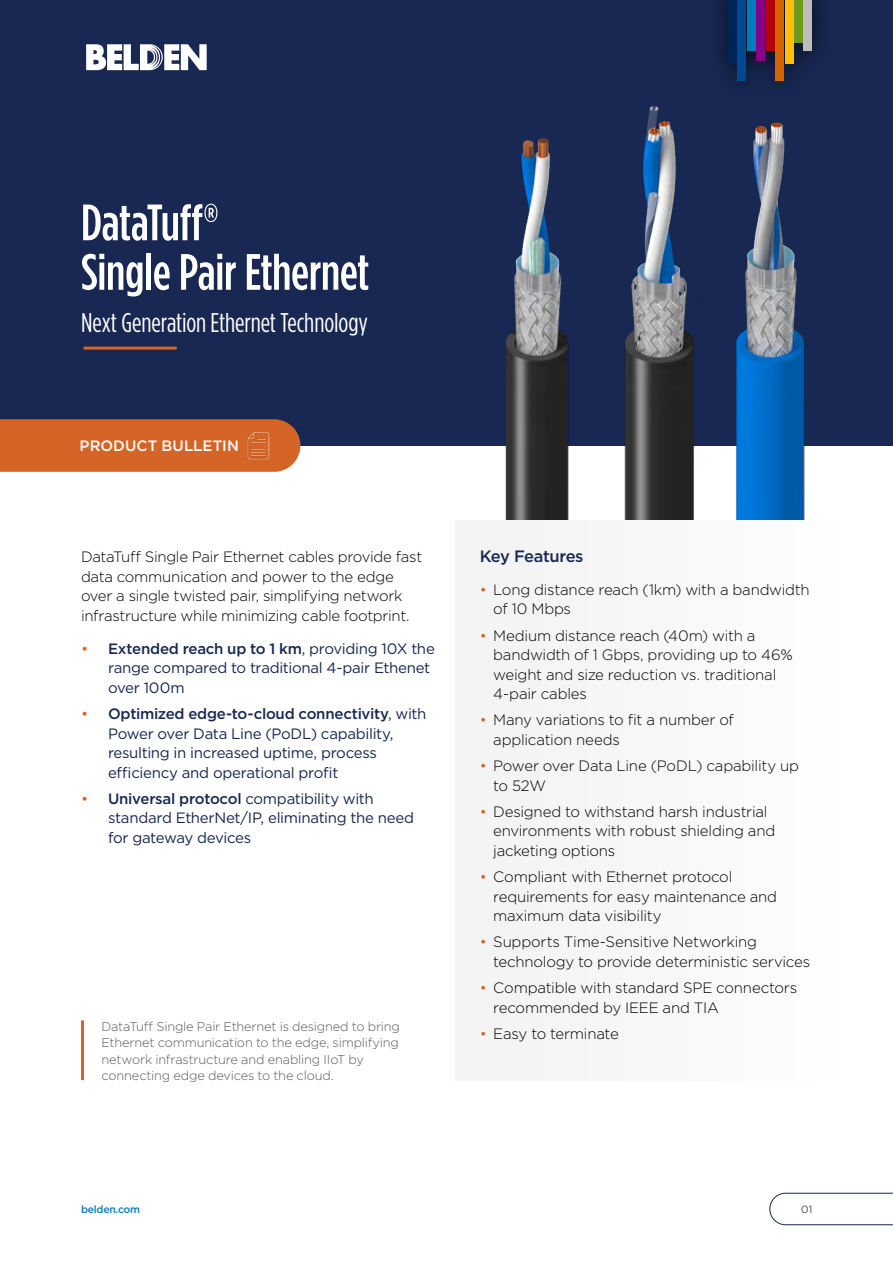
<style>
.page{position:relative;width:893px;height:1263px;background:#fff}
.page>*{position:absolute;margin:0;border:0;box-sizing:border-box;transform-origin:0 0}
.t1{font:500 51px/49.5px "Gotham Condensed";letter-spacing:-.005em;color:#fff}
.t2{font:27px "Gotham Condensed";letter-spacing:-.005em;color:#fff}
.t3{font:500 16.5px "Gotham";letter-spacing:-.03em;color:#182853}
.t4{font:300 15px/19.5px "Gotham";letter-spacing:-.015em;color:#000}
.t5{font:15px/19.5px "Gotham";letter-spacing:-.02em;color:#182853}
.t6{font:500 15px "Gotham";letter-spacing:.005em;color:#fff}
.t7{font:300 12.75px/16.5px "Gotham";letter-spacing:-.015em;color:#58595b}
.t8{font:500 10.5px "Gotham";letter-spacing:-.025em;color:#0b7dbb}
.t9{font:300 10.5px "Gotham";color:#000}
.s1{color:#d56427}
.s2{font-weight:500}
</style>
<div class="page">
<div style="left:455px;top:520px;width:379px;height:560px;background:#f4f4f4"></div>
<div style="left:0;top:0;width:893px;height:445px;background:#182853"></div>
<hr style="left:85px;top:347px;width:91px;height:3px;background:#d56427">
<hr style="left:81px;top:1020px;width:3px;height:60px;background:#d56427">
<img style="left:610px;top:106px;width:96px;height:414px">
<img style="left:492px;top:138px;width:96px;height:382px">
<img style="left:728px;top:122px;width:97px;height:398px">
<svg style="left:769px;top:1193px;width:124px;height:32px"></svg>
<svg style="left:86px;top:44px;width:121px;height:26px"></svg>
<div style="left:0;top:419px;width:300px;height:53px;background:#d56427"></div>
<img style="left:245px;top:432px;width:27px;height:27px">
<div style="left:706px;top:0;width:128px;height:102px;background:#000;opacity:.75"></div>
<div style="left:766px;top:0;width:8px;height:51px;background:#b7000e"></div>
<div style="left:775px;top:0;width:9px;height:81px;background:#d66300"></div>
<div style="left:794px;top:0;width:8px;height:43px;background:#6e9a1c"></div>
<div style="left:757px;top:0;width:8px;height:61px;background:#890089"></div>
<div style="left:738px;top:0;width:8px;height:81px;background:#004990"></div>
<div style="left:785px;top:0;width:8px;height:64px;background:#ffc107"></div>
<div style="left:804px;top:0;width:8px;height:51px;background:#bdbdbd"></div>
<div style="left:747px;top:0;width:8px;height:51px;background:#007cbe"></div>
<div style="left:728px;top:0;width:8px;height:64px;background:#002554"></div>
<h1 class="t1" style="left:81px;top:197px;width:290px">DataTuff®<br>Single Pair Ethernet</h1>
<h2 class="t2" style="left:81px;top:307px;width:288px">Next Generation Ethernet Technology</h2>
<p class="t6" style="left:80px;top:436px;width:161px">PRODUCT BULLETIN</p>
<p class="t4" style="left:81px;top:547px;width:343px">DataTuff Single Pair Ethernet cables provide fast data communication and power to the edge over a single twisted pair, simplifying network infrastructure while minimizing cable footprint.</p>
<p class="t5" style="left:108px;top:638px;width:328px;text-indent:-27px"><span class="s1">•</span> <span class="s2">Extended reach up to 1 km</span>, providing 10X the range compared to traditional 4-pair Ethenet over 100m</p>
<p class="t5" style="left:108px;top:704px;width:320px;text-indent:-27px"><span class="s1">•</span> <span class="s2">Optimized edge-to-cloud connectivity</span>, with Power over Data Line (PoDL) capability, resulting in increased uptime, process efficiency and operational profit</p>
<p class="t5" style="left:108px;top:788px;width:308px;text-indent:-27px"><span class="s1">•</span> <span class="s2">Universal protocol</span> compatibility with standard EtherNet/IP, eliminating the need for gateway devices</p>
<p class="t7" style="left:101px;top:1017px;width:300px">DataTuff Single Pair Ethernet is designed to bring Ethernet communication to the edge, simplifying network infrastructure and enabling IIoT by connecting edge devices to the cloud.</p>
<p class="t3" style="left:480px;top:545px;width:105px">Key Features</p>
<p class="t4" style="left:493px;top:579px;width:318px;text-indent:-14px"><span class="s1">•</span> Long distance reach (1km) with a bandwidth of 10 Mbps</p>
<p class="t4" style="left:493px;top:625px;width:301px;text-indent:-14px"><span class="s1">•</span> Medium distance reach (40m) with a bandwidth of 1 Gbps, providing up to 46% weight and size reduction vs. traditional<br>4-pair cables</p>
<p class="t4" style="left:493px;top:710px;width:242px;text-indent:-14px"><span class="s1">•</span> Many variations to fit a number of application needs</p>
<p class="t4" style="left:493px;top:756px;width:307px;text-indent:-14px"><span class="s1">•</span> Power over Data Line (PoDL) capability up to 52W</p>
<p class="t4" style="left:493px;top:801px;width:284px;text-indent:-14px"><span class="s1">•</span> Designed to withstand harsh industrial environments with robust shielding and jacketing options</p>
<p class="t4" style="left:493px;top:867px;width:285px;text-indent:-14px"><span class="s1">•</span> Compliant with Ethernet protocol requirements for easy maintenance and maximum data visibility</p>
<p class="t4" style="left:493px;top:932px;width:318px;text-indent:-14px"><span class="s1">•</span> Supports Time-Sensitive Networking technology to provide deterministic services</p>
<p class="t4" style="left:493px;top:978px;width:305px;text-indent:-14px"><span class="s1">•</span> Compatible with standard SPE connectors recommended by IEEE and TIA</p>
<p class="t4" style="left:480px;top:1023px;width:141px"><span class="s1">•</span> Easy to terminate</p>
<p class="t8" style="left:81px;top:1202px;width:61px">belden.com</p>
<p class="t9" style="left:801px;top:1203px;width:12px">01</p>
</div>
